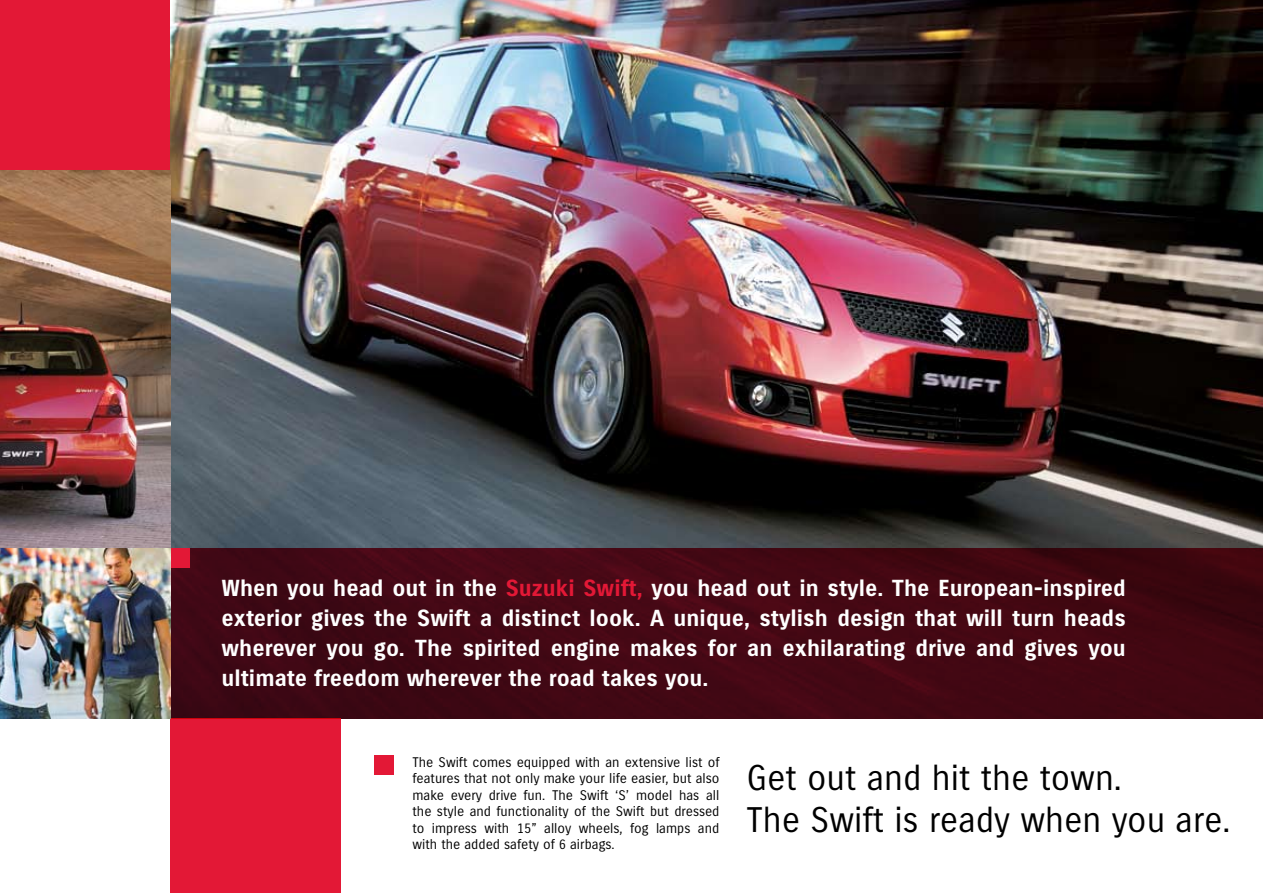
<style>
.page{position:relative;width:1263px;height:893px;background:#fff}
.page>*{position:absolute;margin:0;border:0;box-sizing:border-box;transform-origin:0 0}
.t1{font:34.5px/41.4px "Suzuki";color:#000}
.t2{font:700 22.5px/30px "Suzuki";color:#fff;text-align:justify}
.t3{font:13.5px/16.5px "Suzuki";color:#000;text-align:justify}
.s1{color:#e31836}
</style>
<div class="page">
<img style="left:170px;top:0;width:1093px;height:549px">
<img style="left:0;top:170px;width:170px;height:549px">
<div style="left:170px;top:719px;width:170px;height:174px;background:#e31836"></div>
<div style="left:170px;top:549px;width:1093px;height:170px;background:#420813"></div>
<div style="left:170px;top:549px;width:19px;height:19px;background:#e31836"></div>
<div style="left:0;top:0;width:170px;height:170px;background:#e31836"></div>
<div style="left:374px;top:756px;width:20px;height:19px;background:#e31836"></div>
<p class="t2" style="left:222px;top:574px;width:906px">When you head out in the <span class="s1">Suzuki Swift,</span> you head out in style. The European-inspired exterior gives the Swift a distinct look. A unique, stylish design that will turn heads wherever you go. The spirited engine makes for an exhilarating drive and gives you ultimate freedom wherever the road takes you.</p>
<p class="t3" style="left:412px;top:754px;width:308px">The Swift comes equipped with an extensive list of features that not only make your life easier, but also make every drive fun. The Swift ‘S’ model has all the style and functionality of the Swift but dressed to impress with 15” alloy wheels, fog lamps and with the added safety of 6 airbags.</p>
<h1 class="t1" style="left:746px;top:758px;width:485px">Get out and hit the town.<br>The Swift is ready when you are.</h1>
</div>
